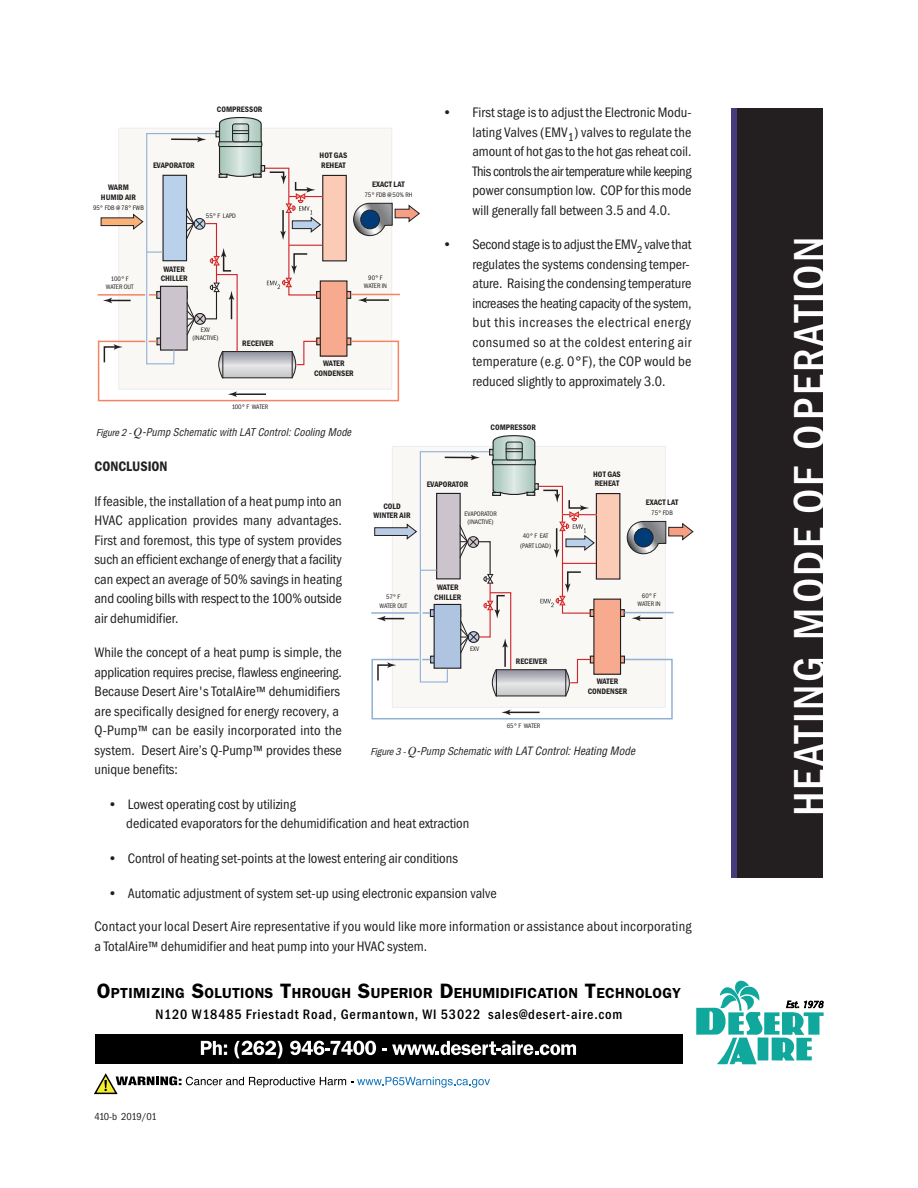
<style>
.page{position:relative;width:918px;height:1188px;background:#fff}
.page>*{position:absolute;margin:0;border:0;box-sizing:border-box;transform-origin:0 0}
.t1{font:500 condensed 45px "Franklin Gothic Itc T";letter-spacing:.055em;color:#fff}
.t2{font:600 14.7px "Franklin Gothic";letter-spacing:.015em;color:#000}
.t3{font:condensed 14.25px/19.5px "Franklin Gothic Itc T";color:#231f20}
.t4{font:500 condensed 14.25px "Franklin Gothic Itc T";letter-spacing:.055em;color:#000}
.t5{font:600 condensed 14.25px "Franklin Gothic Itc T";color:#231f20}
.t6{font:italic condensed 11.25px "Helvetica";letter-spacing:.005em;color:#231f20}
.t7{font:italic condensed 10.5px "Helvetica";letter-spacing:.005em;color:#231f20}
.t8{font:condensed 10.5px "Franklin Gothic Itc T";letter-spacing:-.045em;color:#231f20}
.t9{font:600 condensed 8.25px/9.8px "Franklin Gothic Itc T";color:#231f20;text-align:center}
.t10{font:condensed 6.75px/8.2px "Franklin Gothic Itc T";color:#231f20;text-align:center}
.s1{font-family:"Franklin Gothic Itc T"}
.s2{font-family:"Times";font-stretch:normal;font-size:12px}
.s3{font-family:"Franklin Gothic Itc T";font-size:10.5px}
.s4{font-size:10.5px}
.s5{font-size:20.85px}
</style>
<div class="page">
<div style="left:731px;top:108px;width:92px;height:771px;background:#231f20"></div>
<div style="left:731px;top:108px;width:6px;height:775px;background:#473b80"></div>
<svg style="left:371px;top:435px;width:323px;height:285px"></svg>
<div style="left:722px;top:878px;width:105px;height:19px;background:#fff"></div>
<svg style="left:97px;top:117px;width:323px;height:285px"></svg>
<div style="left:95px;top:1035px;width:588px;height:29px;background:#000"></div>
<svg style="left:94px;top:1073px;width:396px;height:22px"></svg>
<svg style="left:201px;top:1041px;width:26px;height:14px"></svg>
<svg style="left:234px;top:1041px;width:48px;height:17px"></svg>
<svg style="left:290px;top:1041px;width:86px;height:14px"></svg>
<svg style="left:382px;top:1041px;width:194px;height:14px"></svg>
<svg style="left:696px;top:981px;width:128px;height:83px"></svg>
<p class="t9" style="left:217px;top:104px;width:47px">COMPRESSOR</p>
<p class="t9" style="left:101px;top:183px;width:37px">WARM<br>HUMID AIR</p>
<p class="t10" style="left:93px;top:204px;width:52px">95° FDB @ 78° FWB</p>
<p class="t9" style="left:153px;top:161px;width:43px">EVAPORATOR</p>
<p class="t10" style="left:206px;top:212px;width:32px">55° F LAPD</p>
<p class="t9" style="left:163px;top:264px;width:23px">WATER</p>
<p class="t9" style="left:320px;top:151px;width:29px;text-align:left">HOT GAS<br>REHEAT</p>
<p class="t9" style="left:372px;top:179px;width:34px">EXACT LAT</p>
<p class="t10" style="left:364px;top:190px;width:50px">75° FDB @ 50% RH</p>
<p class="t10" style="left:111px;top:275px;width:19px">100° F</p>
<p class="t9" style="left:161px;top:274px;width:29px">CHILLER</p>
<p class="t10" style="left:106px;top:283px;width:29px">WATER OUT</p>
<p class="t10" style="left:364px;top:274px;width:25px">90° F<br>WATER IN</p>
<p class="t10" style="left:192px;top:326px;width:28px">EXV (INACTIVE)</p>
<p class="t9" style="left:242px;top:338px;width:33px">RECEIVER</p>
<p class="t10" style="left:232px;top:403px;width:38px">100° F WATER</p>
<p class="t9" style="left:314px;top:359px;width:41px">WATER<br>CONDENSER</p>
<p class="t7" style="left:96px;top:426px;width:257px"><span class="s1">Figure2-</span><span class="s2">Q</span>-Pump Schematic with LAT Control: Cooling Mode</p>
<p class="t3" style="left:472px;top:103px;width:221px;text-align:justify;text-indent:-30px">• First stage is to adjust the Electronic Modu&shy;lating Valves (EMV<sub>1</sub>) valves to regulate the amount of hot gas to the hot gas reheat coil.<br>This controls the air temperature while keeping power consumption low. COP for this mode will generally fall between 3.5 and 4.0.</p>
<p class="t3" style="left:472px;top:235px;width:221px;text-indent:-30px">• Second stage isto adjust the EMV<sub>2</sub> valve that regulates the systems condensing temper&shy;ature. Raising the condensing temperature increases the heating capacity of the system, but this increases the electrical energy consumed so at the coldest entering air temperature (e.g. 0°F), the COP would be reduced slightly to approximately 3.0.</p>
<p class="t9" style="left:491px;top:422px;width:47px">COMPRESSOR</p>
<p class="t5" style="left:95px;top:458px;width:75px">CONCLUSION</p>
<p class="t3" style="left:95px;top:491px;width:249px;text-align:justify">If feasible, the installation of a heat pump into an HVAC application provides many advantages.<br>First and foremost, this type of system provides such an efficient exchange of energy that a facility can expect an average of 50% savings in heating and cooling bills with respect to the 100% outside air dehumidifier.</p>
<p class="t3" style="left:95px;top:643px;width:249px">While the concept of a heat pump is simple, the application requires precise, flawless engineering.<br>Because Desert Aire's TotalAire™ dehumidifiers are specifically designed for energy recovery, a Q-Pump™ can be easily incorporated into the system. Desert Aire’s Q-Pump™ provides these unique benefits:</p>
<p class="t3" style="left:126px;top:794px;width:345px;text-indent:-19px">• Lowest operating cost by utilizing<br>dedicated evaporators for the dehumidification and heat extraction</p>
<p class="t3" style="left:108px;top:849px;width:352px">• Control of heating set-points at the lowest entering air conditions</p>
<p class="t3" style="left:108px;top:884px;width:390px">• Automatic adjustment of system set-up using electronic expansion valve</p>
<p class="t3" style="left:95px;top:917px;width:599px">Contact your local Desert Aire representative if you would like more information or assistance about incorporating a TotalAire™ dehumidifier and heat pump into your HVAC system.</p>
<p class="t9" style="left:593px;top:469px;width:29px;text-align:left">HOT GAS<br>REHEAT</p>
<p class="t9" style="left:427px;top:479px;width:43px">EVAPORATOR</p>
<p class="t9" style="left:646px;top:497px;width:34px">EXACT LAT</p>
<p class="t10" style="left:651px;top:508px;width:23px">75° FDB</p>
<p class="t9" style="left:374px;top:501px;width:38px">COLD<br>WINTER AIR</p>
<p class="t10" style="left:464px;top:510px;width:34px">EVAPORATOR (INACTIVE)</p>
<p class="t10" style="left:520px;top:531px;width:33px;line-height:9.8px">40° F EAT (PART LOAD)</p>
<p class="t9" style="left:437px;top:582px;width:23px">WATER</p>
<p class="t10" style="left:386px;top:593px;width:16px">57° F</p>
<p class="t9" style="left:434px;top:592px;width:29px">CHILLER</p>
<p class="t10" style="left:379px;top:601px;width:29px">WATER OUT</p>
<p class="t10" style="left:638px;top:592px;width:25px">60° F<br>WATER IN</p>
<p class="t10" style="left:470px;top:644px;width:11px">EXV</p>
<p class="t9" style="left:516px;top:656px;width:33px">RECEIVER</p>
<p class="t9" style="left:588px;top:677px;width:41px">WATER<br>CONDENSER</p>
<p class="t10" style="left:507px;top:721px;width:35px">65° F WATER</p>
<p class="t6" style="left:370px;top:745px;width:266px"><span class="s3">Figure3-</span><span class="s2">Q</span><span class="s4">-Pump Schematic</span> with LAT Control: Heating Mode</p>
<p class="t2" style="left:97px;top:984px;width:586px"><span class="s5">O</span>PTIMIZING <span class="s5">S</span>OLUTIONS <span class="s5">T</span>HROUGH <span class="s5">S</span>UPERIOR <span class="s5">D</span>EHUMIDIFICATION <span class="s5">T</span>ECHNOLOGY</p>
<p class="t4" style="left:155px;top:1005px;width:468px">N120 W18485 Friestadt Road, Germantown, WI 53022 sales@desert-aire.com</p>
<p class="t8" style="left:94px;top:1110px;width:64px">410-b 2019/01</p>
<h1 class="t1" style="left:782px;top:816px;width:581px;rotate:-90deg">HEATING MODE OF OPERATION</h1>
</div>
